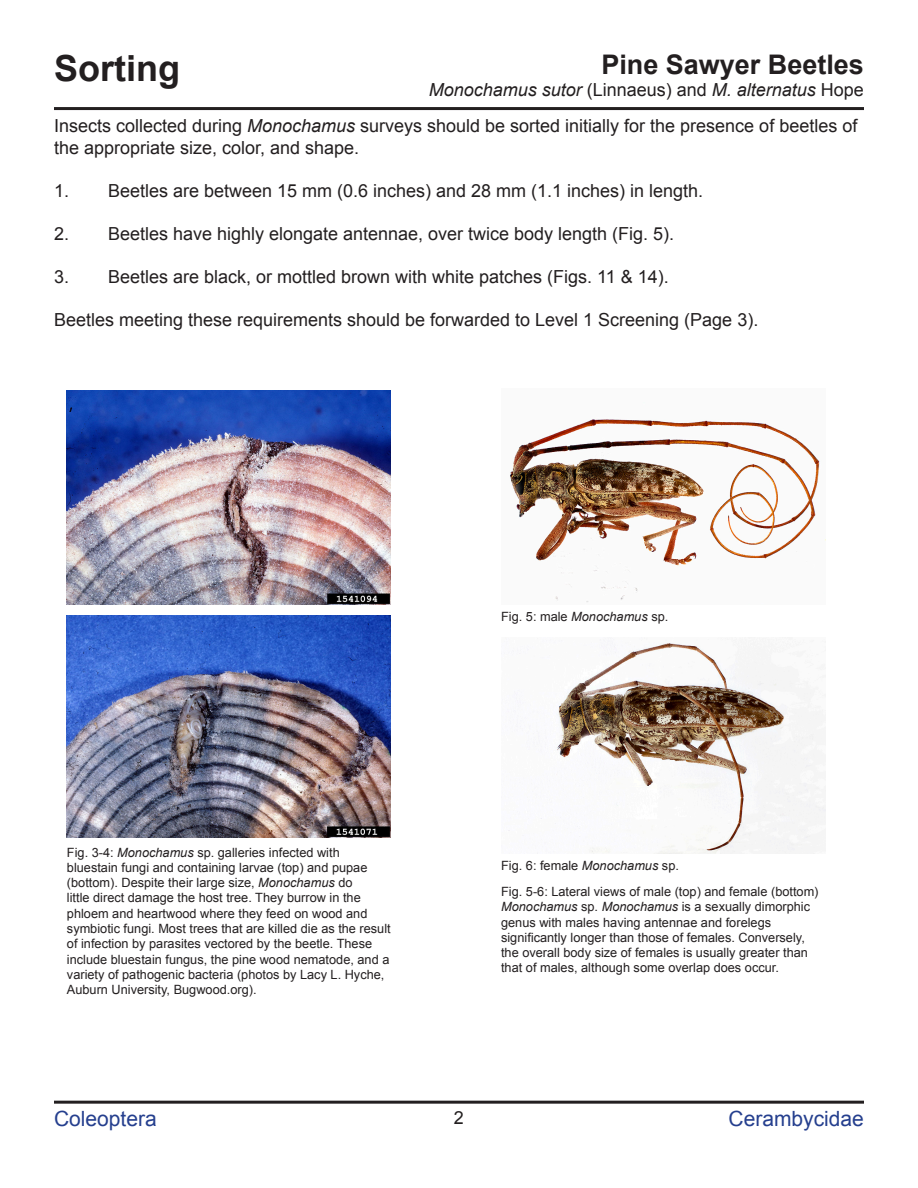
<style>
.page{position:relative;width:918px;height:1188px;background:#fff}
.page>*{position:absolute;margin:0;border:0;box-sizing:border-box;transform-origin:0 0}
.t1{font:700 36px "Arial";color:#231f20}
.t2{font:700 27px "Arial";color:#231f20}
.t3{font:21px "Arial";color:#253f8e}
.t4{font:18px/21.6px "Arial";color:#231f20}
.t5{font:italic 18px "Arial";color:#231f20}
.t6{font:12.75px/15.3px "Arial";color:#231f20}
.s1{font-style:normal}
.s2{font-style:italic}
</style>
<div class="page">
<hr style="left:54px;top:107px;width:810px;height:3px;background:#231f20">
<hr style="left:54px;top:1101px;width:810px;height:3px;background:#231f20">
<img style="left:67px;top:390px;width:324px;height:215px">
<img style="left:67px;top:615px;width:324px;height:222px">
<img style="left:508px;top:643px;width:317px;height:210px">
<img style="left:510px;top:419px;width:310px;height:183px">
<h2 class="t2" style="left:601px;top:47px;width:264px">Pine Sawyer Beetles</h2>
<h3 class="t5" style="left:429px;top:78px;width:437px">Monochamus sutor <span class="s1">(Linnaeus) and</span> M. alternatus <span class="s1">Hope</span></h3>
<p class="t1" style="left:54px;top:45px;width:127px">Sorting</p>
<p class="t4" style="left:54px;top:115px;width:805px">Insects collected during <span class="s2">Monochamus</span> surveys should be sorted initially for the presence of beetles of the appropriate size, color, and shape.</p>
<p class="t4" style="left:54px;top:180px;width:651px">1. Beetles are between 15 mm (0.6 inches) and 28 mm (1.1 inches) in length.</p>
<p class="t4" style="left:54px;top:223px;width:622px">2. Beetles have highly elongate antennae, over twice body length (Fig. 5).</p>
<p class="t4" style="left:54px;top:266px;width:616px">3. Beetles are black, or mottled brown with white patches (Figs. 11 &amp; 14).</p>
<p class="t4" style="left:54px;top:309px;width:706px">Beetles meeting these requirements should be forwarded to Level 1 Screening (Page 3).</p>
<p class="t6" style="left:67px;top:845px;width:325px">Fig. 3-4: <span class="s2">Monochamus</span> sp. galleries infected with bluestain fungi and containing larvae (top) and pupae (bottom). Despite their large size, <span class="s2">Monochamus</span> do<br>little direct damage the host tree. They burrow in the phloem and heartwood where they feed on wood and symbiotic fungi. Most trees that are killed die as the result of infection by parasites vectored by the beetle. These include bluestain fungus, the pine wood nematode, and a variety of pathogenic bacteria (photos by Lacy L. Hyche, Auburn University, Bugwood.org).</p>
<p class="t6" style="left:501px;top:609px;width:169px">Fig. 5: male <span class="s2">Monochamus</span> sp.</p>
<p class="t6" style="left:501px;top:858px;width:179px">Fig. 6: female <span class="s2">Monochamus</span> sp.</p>
<p class="t6" style="left:501px;top:884px;width:319px">Fig. 5-6: Lateral views of male (top) and female (bottom)<br><span class="s2">Monochamus</span> sp. <span class="s2">Monochamus</span> is a sexually dimorphic genus with males having antennae and forelegs significantly longer than those of females. Conversely, the overall body size of females is usually greater than that of males, although some overlap does occur.</p>
<h3 class="t3" style="left:54px;top:1105px;width:104px">Coleoptera</h3>
<p class="t4" style="left:454px;top:1107px;width:12px">2</p>
<h3 class="t3" style="left:729px;top:1105px;width:137px">Cerambycidae</h3>
</div>
